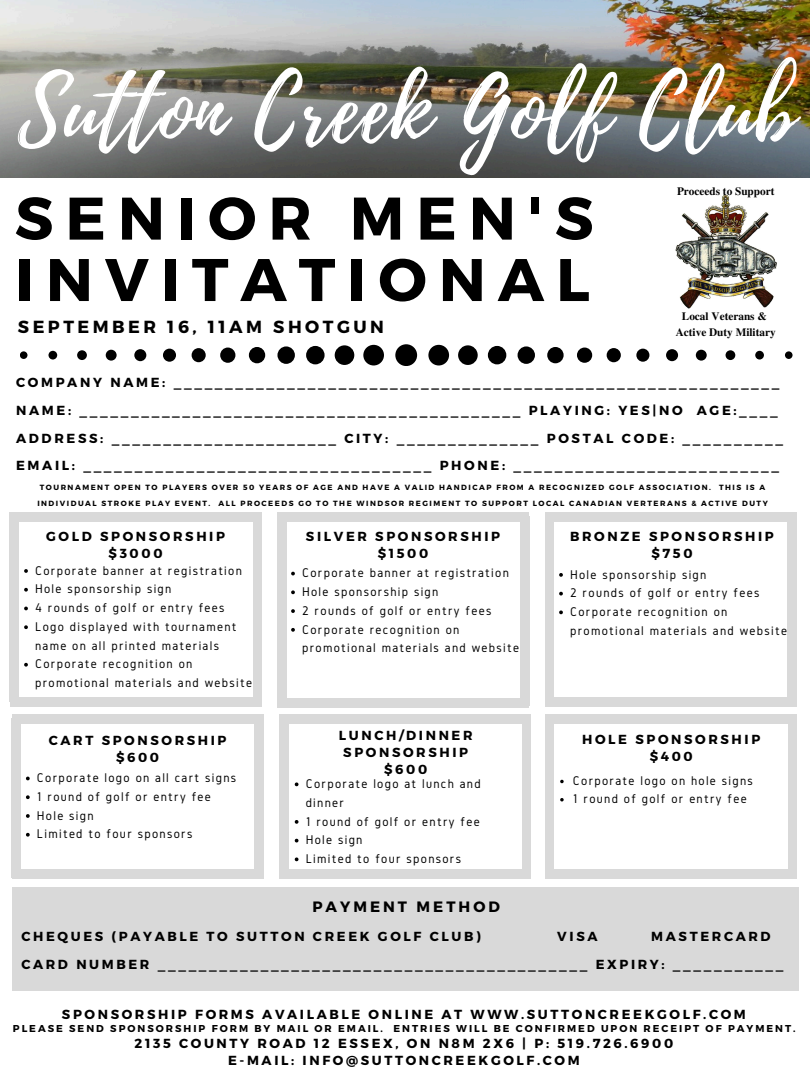
<style>
.page{position:relative;width:810px;height:1080px;background:#fff}
.page>*{position:absolute;margin:0;border:0;box-sizing:border-box;transform-origin:0 0}
.t1{font:88.75px "Playlist Script";letter-spacing:.02em;color:#fff}
.t2{font:700 60px/61.4px "Montserrat";letter-spacing:.2em;color:#000}
.t3{font:700 17.5px "Montserrat";letter-spacing:.2em;color:#000}
.t4{font:700 15px "Montserrat";letter-spacing:.2em;color:#000}
.t5{font:700 13.12px/16.9px "Montserrat";letter-spacing:.2em;color:#000;text-align:center}
.t6{font:13.12px/18.8px "Gidole";letter-spacing:.1em;color:#000}
.t7{font:700 11.25px/15.5px "Te X Gyre Termes";color:#000;text-align:center}
.t8{font:700 10px "Montserrat";letter-spacing:.2em;color:#000}
.t9{font:700 7.5px/16px "Montserrat";letter-spacing:.2em;color:#000;text-align:center}
</style>
<div class="page">
<img style="left:0;top:0;width:809px;height:178px">
<svg style="left:20px;top:344px;width:773px;height:22px"></svg>
<div style="left:12px;top:887px;width:786px;height:104px;background:#d9d9d9"></div>
<div style="left:10px;top:513px;width:251px;height:8px;background:#d9d9d9"></div>
<div style="left:10px;top:698px;width:252px;height:9px;background:#d9d9d9"></div>
<svg style="left:24px;top:569px;width:4px;height:4px"></svg>
<svg style="left:24px;top:588px;width:4px;height:4px"></svg>
<svg style="left:24px;top:607px;width:4px;height:3px"></svg>
<svg style="left:24px;top:625px;width:4px;height:4px"></svg>
<svg style="left:24px;top:663px;width:4px;height:4px"></svg>
<div style="left:10px;top:512px;width:9px;height:190px;background:#d9d9d9"></div>
<div style="left:253px;top:512px;width:9px;height:190px;background:#d9d9d9"></div>
<div style="left:277px;top:513px;width:252px;height:8px;background:#d9d9d9"></div>
<div style="left:277px;top:698px;width:252px;height:9px;background:#d9d9d9"></div>
<div style="left:520px;top:516px;width:9px;height:190px;background:#d9d9d9"></div>
<div style="left:277px;top:516px;width:9px;height:190px;background:#d9d9d9"></div>
<svg style="left:291px;top:572px;width:4px;height:3px"></svg>
<svg style="left:291px;top:590px;width:4px;height:4px"></svg>
<svg style="left:291px;top:609px;width:4px;height:4px"></svg>
<svg style="left:291px;top:628px;width:4px;height:4px"></svg>
<div style="left:546px;top:698px;width:251px;height:9px;background:#d9d9d9"></div>
<div style="left:545px;top:513px;width:251px;height:8px;background:#d9d9d9"></div>
<div style="left:788px;top:514px;width:9px;height:189px;background:#d9d9d9"></div>
<div style="left:545px;top:517px;width:9px;height:190px;background:#d9d9d9"></div>
<div style="left:522px;top:718px;width:9px;height:160px;background:#d9d9d9"></div>
<div style="left:279px;top:714px;width:9px;height:164px;background:#d9d9d9"></div>
<svg style="left:295px;top:782px;width:3px;height:4px"></svg>
<svg style="left:295px;top:820px;width:3px;height:4px"></svg>
<svg style="left:295px;top:857px;width:3px;height:4px"></svg>
<div style="left:280px;top:714px;width:251px;height:9px;background:#d9d9d9"></div>
<div style="left:280px;top:869px;width:251px;height:9px;background:#d9d9d9"></div>
<div style="left:546px;top:869px;width:251px;height:9px;background:#d9d9d9"></div>
<div style="left:545px;top:714px;width:251px;height:9px;background:#d9d9d9"></div>
<div style="left:788px;top:718px;width:9px;height:160px;background:#d9d9d9"></div>
<svg style="left:560px;top:780px;width:4px;height:3px"></svg>
<svg style="left:560px;top:798px;width:4px;height:3px"></svg>
<div style="left:545px;top:718px;width:9px;height:160px;background:#d9d9d9"></div>
<div style="left:12px;top:714px;width:251px;height:9px;background:#d9d9d9"></div>
<div style="left:12px;top:869px;width:251px;height:9px;background:#d9d9d9"></div>
<div style="left:12px;top:718px;width:8px;height:160px;background:#d9d9d9"></div>
<div style="left:255px;top:719px;width:9px;height:159px;background:#d9d9d9"></div>
<svg style="left:559px;top:573px;width:4px;height:4px"></svg>
<svg style="left:559px;top:592px;width:4px;height:4px"></svg>
<svg style="left:559px;top:611px;width:4px;height:3px"></svg>
<svg style="left:26px;top:777px;width:4px;height:3px"></svg>
<svg style="left:26px;top:795px;width:4px;height:4px"></svg>
<svg style="left:26px;top:814px;width:4px;height:4px"></svg>
<svg style="left:26px;top:833px;width:4px;height:4px"></svg>
<img style="left:675px;top:195px;width:102px;height:114px">
<p class="t1" style="left:18px;top:48px;width:778px">Sutton Creek Golf Club</p>
<h4 class="t2" style="left:15px;top:185px;width:580px">SENIOR MEN'S<br>INVITATIONAL</h4>
<p class="t7" style="left:677px;top:183px;width:99px">Proceeds to Support</p>
<p class="t3" style="left:18px;top:316px;width:368px">SEPTEMBER 16, 11AM SHOTGUN</p>
<p class="t7" style="left:676px;top:308px;width:101px">Local Veterans &amp;<br>Active Duty Military</p>
<h1 class="t5" style="left:16px;top:373px;width:765px">COMPANY NAME: ___________________________________________________________</h1>
<h2 class="t5" style="left:16px;top:401px;width:763px">NAME: ___________________________________________ PLAYING: YES|NO AGE:____</h2>
<h6 class="t5" style="left:16px;top:429px;width:769px">ADDRESS: ______________________ CITY: ______________ POSTAL CODE: __________</h6>
<p class="t5" style="left:16px;top:457px;width:764px">EMAIL: __________________________________ PHONE: __________________________</p>
<h6 class="t9" style="left:37px;top:479px;width:732px">TOURNAMENT OPEN TO PLAYERS OVER 50 YEARS OF AGE AND HAVE A VALID HANDICAP FROM A RECOGNIZED GOLF ASSOCIATION. THIS IS A<br>INDIVIDUAL STROKE PLAY EVENT. ALL PROCEEDS GO TO THE WINDSOR REGIMENT TO SUPPORT LOCAL CANADIAN VERTERANS &amp; ACTIVE DUTY</h6>
<h4 class="t5" style="left:46px;top:527px;width:180px">GOLD SPONSORSHIP $3000</h4>
<h4 class="t5" style="left:306px;top:527px;width:196px">SILVER SPONSORSHIP $1500</h4>
<h4 class="t6" style="left:302px;top:563px;width:208px">Corporate banner at registration</h4>
<p class="t6" style="left:302px;top:582px;width:138px">Hole sponsorship sign</p>
<p class="t6" style="left:302px;top:601px;width:191px">2 rounds of golf or entry fees</p>
<p class="t6" style="left:302px;top:620px;width:218px">Corporate recognition on promotional materials and website</p>
<p class="t6" style="left:35px;top:561px;width:208px">Corporate banner at registration</p>
<p class="t6" style="left:35px;top:580px;width:138px">Hole sponsorship sign</p>
<p class="t6" style="left:35px;top:598px;width:191px">4 rounds of golf or entry fees</p>
<p class="t6" style="left:35px;top:617px;width:203px">Logo displayed with tournament name on all printed materials</p>
<p class="t6" style="left:35px;top:655px;width:218px">Corporate recognition on promotional materials and website</p>
<p class="t5" style="left:49px;top:731px;width:179px">CART SPONSORSHIP $600</p>
<p class="t6" style="left:37px;top:768px;width:201px">Corporate logo on all cart signs</p>
<p class="t6" style="left:37px;top:787px;width:176px">1 round of golf or entry fee</p>
<p class="t6" style="left:37px;top:806px;width:58px">Hole sign</p>
<p class="t6" style="left:37px;top:825px;width:157px">Limited to four sponsors</p>
<p class="t5" style="left:339px;top:726px;width:135px">LUNCH/DINNER<br>SPONSORSHIP $600</p>
<p class="t6" style="left:306px;top:774px;width:177px">Corporate logo at lunch and dinner</p>
<p class="t6" style="left:306px;top:812px;width:176px">1 round of golf or entry fee</p>
<p class="t6" style="left:306px;top:830px;width:58px">Hole sign</p>
<p class="t6" style="left:306px;top:849px;width:157px">Limited to four sponsors</p>
<p class="t5" style="left:570px;top:527px;width:205px">BRONZE SPONSORSHIP $750</p>
<p class="t6" style="left:570px;top:565px;width:138px">Hole sponsorship sign</p>
<p class="t6" style="left:570px;top:583px;width:191px">2 rounds of golf or entry fees</p>
<p class="t6" style="left:570px;top:602px;width:218px">Corporate recognition on promotional materials and website</p>
<p class="t5" style="left:582px;top:730px;width:180px">HOLE SPONSORSHIP $400</p>
<p class="t6" style="left:573px;top:771px;width:182px">Corporate logo on hole signs</p>
<p class="t6" style="left:573px;top:789px;width:175px">1 round of golf or entry fee</p>
<h3 class="t4" style="left:312px;top:897px;width:189px">PAYMENT METHOD</h3>
<h3 class="t5" style="left:21px;top:927px;width:461px">CHEQUES (PAYABLE TO SUTTON CREEK GOLF CLUB)</h3>
<h3 class="t5" style="left:557px;top:927px;width:42px">VISA</h3>
<h3 class="t5" style="left:21px;top:922px;width:764px;line-height:27.6px;text-align:left;text-indent:630px">MASTERCARD<br>CARD NUMBER __________________________________________ EXPIRY: ___________</h3>
<h4 class="t5" style="left:62px;top:1005px;width:685px">SPONSORSHIP FORMS AVAILABLE ONLINE AT WWW.SUTTONCREEKGOLF.COM</h4>
<h4 class="t8" style="left:13px;top:1022px;width:784px">PLEASE SEND SPONSORSHIP FORM BY MAIL OR EMAIL. ENTRIES WILL BE CONFIRMED UPON RECEIPT OF PAYMENT.</h4>
<p class="t5" style="left:135px;top:1034px;width:540px">2135 COUNTY ROAD 12 ESSEX, ON N8M 2X6 | P: 519.726.6900</p>
<p class="t5" style="left:228px;top:1051px;width:353px">E-MAIL: INFO@SUTTONCREEKGOLF.COM</p>
</div>
